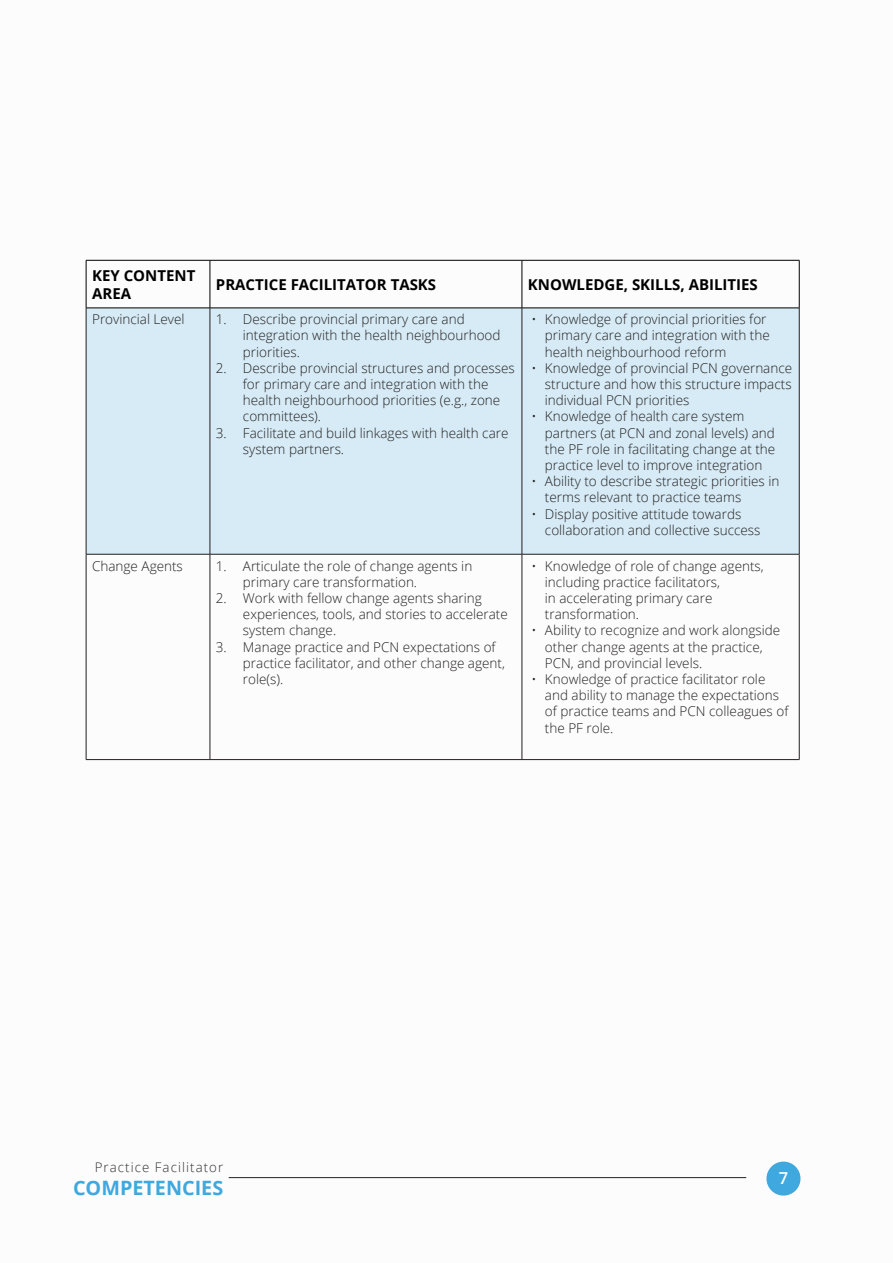
<style>
.page{position:relative;width:893px;height:1263px;background:#fff}
.page>*{position:absolute;margin:0;border:0;box-sizing:border-box;transform-origin:0 0}
.t1{font:700 19.8px "Open Sans";color:#3fa8de}
.t2{font:600 16.5px "Open Sans";color:#fff}
.t3{font:700 15px/18px "Open Sans";color:#000}
.t4{font:300 13.5px/16.2px "Open Sans";color:#231f20}
.t5{font:300 13.2px "Open Sans";letter-spacing:.08em;color:#312f30}
</style>
<div class="page">
<div style="left:87px;top:309px;width:712px;height:245px;background:#d6ebf5"></div>
<hr style="left:86px;top:308px;width:1px;height:246px;background:#231f20">
<hr style="left:210px;top:308px;width:1px;height:246px;background:#231f20">
<hr style="left:522px;top:308px;width:1px;height:246px;background:#231f20">
<hr style="left:799px;top:308px;width:1px;height:246px;background:#231f20">
<hr style="left:210px;top:554px;width:1px;height:205px;background:#231f20">
<hr style="left:522px;top:554px;width:1px;height:205px;background:#231f20">
<hr style="left:86px;top:260px;width:124px;height:1px;background:#000">
<hr style="left:86px;top:260px;width:1px;height:48px;background:#000">
<hr style="left:210px;top:260px;width:312px;height:1px;background:#000">
<hr style="left:210px;top:260px;width:1px;height:48px;background:#000">
<hr style="left:522px;top:260px;width:277px;height:1px;background:#000">
<hr style="left:522px;top:260px;width:1px;height:48px;background:#000">
<hr style="left:799px;top:260px;width:1px;height:48px;background:#000">
<hr style="left:86px;top:308px;width:124px;height:1px;background:#000">
<hr style="left:210px;top:308px;width:312px;height:1px;background:#000">
<hr style="left:522px;top:308px;width:277px;height:1px;background:#000">
<hr style="left:86px;top:554px;width:124px;height:1px;background:#231f20">
<hr style="left:86px;top:554px;width:1px;height:205px;background:#231f20">
<hr style="left:210px;top:554px;width:312px;height:1px;background:#231f20">
<hr style="left:522px;top:554px;width:277px;height:1px;background:#231f20">
<hr style="left:799px;top:554px;width:1px;height:205px;background:#231f20">
<hr style="left:86px;top:759px;width:124px;height:1px;background:#231f20">
<hr style="left:210px;top:759px;width:312px;height:1px;background:#231f20">
<hr style="left:522px;top:759px;width:277px;height:1px;background:#231f20">
<div style="left:766px;top:1161px;width:34px;height:34px;background:#3fa8de;border-radius:50%"></div>
<hr style="left:229px;top:1177px;width:517px;height:1px;background:#231f20">
<p class="t3" style="left:92px;top:266px;width:105px">KEY CONTENT<br>AREA</p>
<p class="t3" style="left:216px;top:275px;width:222px">PRACTICE FACILITATOR TASKS</p>
<p class="t3" style="left:528px;top:275px;width:231px">KNOWLEDGE, SKILLS, ABILITIES</p>
<p class="t4" style="left:92px;top:311px;width:94px">Provincial Level</p>
<p class="t4" style="left:243px;top:311px;width:259px;text-indent:-27px">11. Describe provincial primary care and integration with the health neighbourhood priorities.</p>
<p class="t4" style="left:243px;top:359px;width:273px;text-indent:-27px">22. Describe provincial structures and processes for primary care and integration with the health neighbourhood priorities (e.g., zone committees).</p>
<p class="t4" style="left:243px;top:424px;width:267px;text-indent:-27px">33. Facilitate and build linkages with health care system partners.</p>
<p class="t4" style="left:545px;top:311px;width:226px;text-indent:-14px">• Knowledge of provincial priorities for primary care and integration with the health neighbourhood reform</p>
<p class="t4" style="left:545px;top:359px;width:249px;text-align:justify;text-indent:-14px">• Knowledge of provincial PCN governance structure and how this structure impacts individual PCN priorities</p>
<p class="t4" style="left:545px;top:408px;width:232px;text-indent:-14px">• Knowledge of health care system partners (at PCN and zonal levels) and the PF role in facilitating change at the practice level to improve integration</p>
<p class="t4" style="left:545px;top:473px;width:236px;text-indent:-14px">• Ability to describe strategic priorities in terms relevant to practice teams</p>
<p class="t4" style="left:545px;top:505px;width:217px;text-indent:-14px">• Display positive attitude towards collaboration and collective success</p>
<p class="t4" style="left:92px;top:557px;width:92px">Change Agents</p>
<p class="t4" style="left:243px;top:557px;width:231px;text-indent:-27px">11. Articulate the role of change agents in primary care transformation.</p>
<p class="t4" style="left:243px;top:590px;width:266px;text-indent:-27px">22. Work with fellow change agents sharing experiences, tools, and stories to accelerate system change.</p>
<p class="t4" style="left:243px;top:638px;width:264px;text-indent:-27px">33. Manage practice and PCN expectations of practice facilitator, and other change agent, role(s).</p>
<p class="t4" style="left:545px;top:557px;width:220px;text-indent:-14px">• Knowledge of role of change agents, including practice facilitators,<br>in accelerating primary care transformation.</p>
<p class="t4" style="left:545px;top:622px;width:237px;text-indent:-14px">• Ability to recognize and work alongside other change agents at the practice,<br>PCN, and provincial levels.</p>
<p class="t4" style="left:545px;top:671px;width:245px;text-indent:-14px">• Knowledge of practice facilitator role and ability to manage the expectations of practice teams and PCN colleagues of the PF role.</p>
<p class="t5" style="left:95px;top:1158px;width:130px">Practice Facilitator</p>
<h1 class="t1" style="left:73px;top:1174px;width:152px">COMPETENCIES</h1>
<p class="t2" style="left:779px;top:1166px;width:11px">7</p>
</div>
